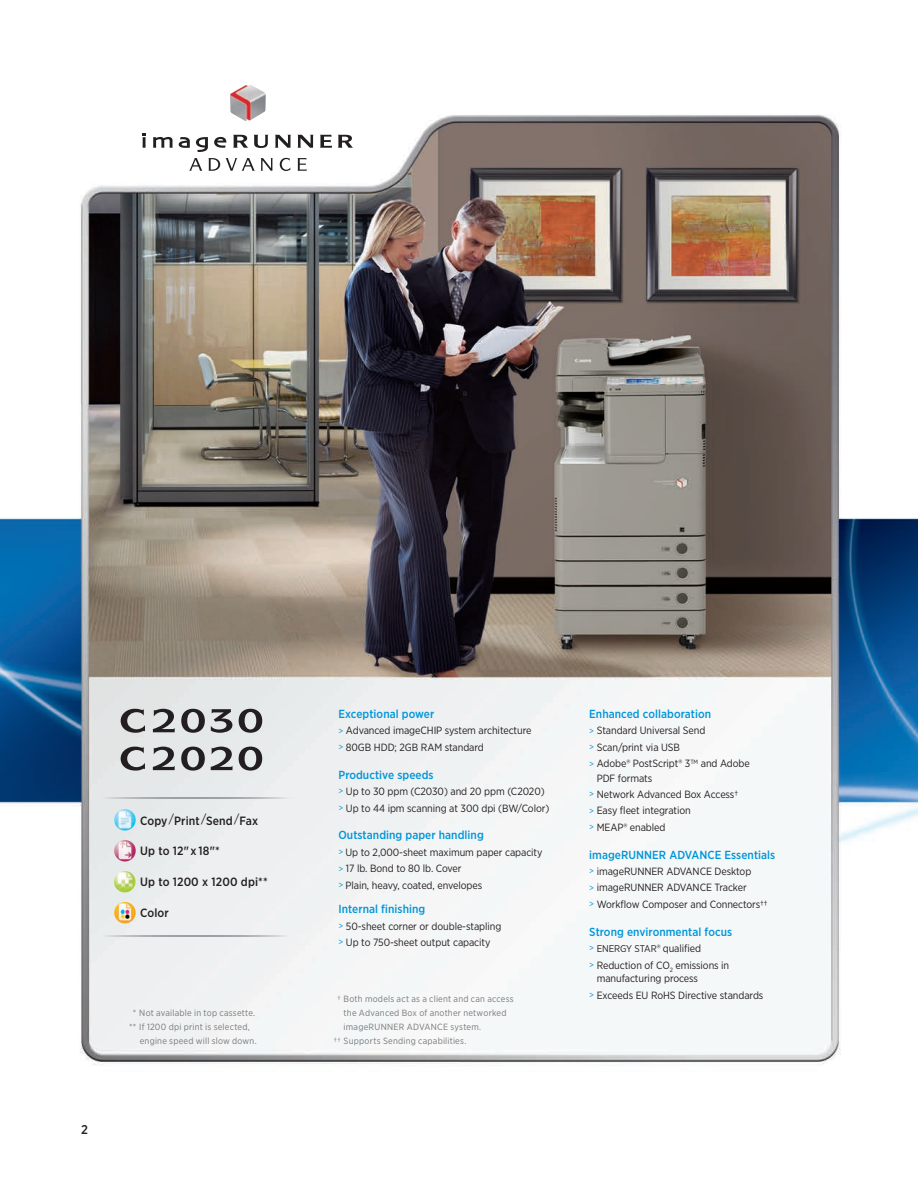
<style>
.page{position:relative;width:918px;height:1188px;background:#fff}
.page>*{position:absolute;margin:0;border:0;box-sizing:border-box;transform-origin:0 0}
.t1{font:500 12.75px "Gotham Narrow";color:#231f20}
.t2{font:500 12px "Gotham Narrow";letter-spacing:.01em;color:#231f20}
.t3{font:500 11.7px "Gotham Narrow";letter-spacing:.005em;color:#0095d9}
.t4{font:10.5px/16.4px "Gotham Narrow";letter-spacing:-.01em;color:#231f20}
.t5{font:9.75px "Gotham Narrow";color:#231f20}
.t6{font:9px "Gotham Narrow";letter-spacing:.025em;color:#76787b}
.s1{font-weight:400}
.s2{font-size:9px;color:#0095d9}
.s3{font-size:10.5px}
</style>
<div class="page">
<img style="left:0;top:114px;width:918px;height:952px">
<img style="left:230px;top:85px;width:36px;height:36px">
<svg style="left:142px;top:134px;width:4px;height:14px"></svg>
<svg style="left:153px;top:137px;width:20px;height:11px"></svg>
<svg style="left:179px;top:137px;width:11px;height:11px"></svg>
<svg style="left:196px;top:137px;width:12px;height:15px"></svg>
<svg style="left:214px;top:137px;width:12px;height:11px"></svg>
<svg style="left:233px;top:135px;width:36px;height:13px"></svg>
<svg style="left:275px;top:135px;width:16px;height:13px"></svg>
<svg style="left:297px;top:135px;width:17px;height:13px"></svg>
<svg style="left:320px;top:135px;width:12px;height:13px"></svg>
<svg style="left:338px;top:135px;width:15px;height:13px"></svg>
<svg style="left:189px;top:158px;width:66px;height:13px"></svg>
<svg style="left:261px;top:158px;width:12px;height:13px"></svg>
<svg style="left:280px;top:158px;width:10px;height:13px"></svg>
<svg style="left:297px;top:158px;width:10px;height:13px"></svg>
<img style="left:101px;top:935px;width:203px;height:1px">
<img style="left:101px;top:797px;width:203px;height:1px">
<img style="left:114px;top:809px;width:22px;height:22px;border-radius:11px">
<img style="left:114px;top:871px;width:22px;height:21px;border-radius:11px">
<img style="left:114px;top:902px;width:22px;height:22px;border-radius:11px">
<img style="left:114px;top:840px;width:22px;height:22px;border-radius:11px">
<svg style="left:121px;top:709px;width:24px;height:24px"></svg>
<svg style="left:153px;top:709px;width:22px;height:23px"></svg>
<svg style="left:181px;top:709px;width:24px;height:24px"></svg>
<svg style="left:211px;top:709px;width:21px;height:24px"></svg>
<svg style="left:239px;top:709px;width:23px;height:24px"></svg>
<svg style="left:121px;top:747px;width:24px;height:24px"></svg>
<svg style="left:153px;top:747px;width:22px;height:23px"></svg>
<svg style="left:181px;top:747px;width:24px;height:24px"></svg>
<svg style="left:211px;top:747px;width:22px;height:23px"></svg>
<svg style="left:239px;top:747px;width:23px;height:24px"></svg>
<p class="t1" style="left:81px;top:1121px;width:8px">2</p>
<p class="t2" style="left:140px;top:813px;width:120px">Copy<span class="s1">/</span>Print<span class="s1">/</span>Send<span class="s1">/</span>Fax</p>
<p class="t2" style="left:140px;top:844px;width:81px">Up to 12" x 18"*</p>
<p class="t2" style="left:140px;top:874px;width:129px">Up to 1200 x 1200 dpi**</p>
<p class="t2" style="left:140px;top:905px;width:30px">Color</p>
<p class="t6" style="left:133px;top:1007px;width:124px">* Not available in top cassette.</p>
<p class="t6" style="left:129px;top:1021px;width:122px">** If 1200 dpi print is selected,</p>
<p class="t6" style="left:140px;top:1036px;width:118px">engine speed will slow down.</p>
<p class="t3" style="left:338px;top:707px;width:97px">Exceptional power</p>
<p class="t4" style="left:338px;top:722px;width:195px"><span class="s2">&gt;</span> Advanced imageCHIP system architecture <span class="s2">&gt;</span> 80GB HDD; 2GB RAM standard</p>
<p class="t3" style="left:338px;top:767px;width:97px">Productive speeds</p>
<p class="t4" style="left:338px;top:783px;width:212px"><span class="s2">&gt;</span> Up to 30 ppm (C2030) and 20 ppm (C2020) <span class="s2">&gt;</span> Up to 44 ipm scanning at 300 dpi (BW/Color)</p>
<p class="t3" style="left:338px;top:828px;width:147px">Outstanding paper handling</p>
<p class="t4" style="left:338px;top:844px;width:206px"><span class="s2">&gt;</span> Up to 2,000-sheet maximum paper capacity <span class="s2">&gt;</span> 17 lb. Bond to 80 lb. Cover<br><span class="s2">&gt;</span> Plain, heavy, coated, envelopes</p>
<p class="t3" style="left:338px;top:902px;width:88px">Internal finishing</p>
<p class="t4" style="left:338px;top:918px;width:164px"><span class="s2">&gt;</span> 50-sheet corner or double-stapling <span class="s2">&gt;</span> Up to 750-sheet output capacity</p>
<p class="t6" style="left:337px;top:993px;width:178px">† Both models act as a client and can access</p>
<p class="t6" style="left:344px;top:1007px;width:164px">the Advanced Box of another networked</p>
<p class="t6" style="left:344px;top:1021px;width:139px">imageRUNNER ADVANCE system.</p>
<p class="t6" style="left:334px;top:1036px;width:134px">†† Supports Sending capabilities.</p>
<p class="t3" style="left:589px;top:707px;width:123px">Enhanced collaboration</p>
<p class="t4" style="left:589px;top:722px;width:162px"><span class="s2">&gt;</span> Standard Universal Send<br><span class="s2">&gt;</span> Scan/print via USB<br><span class="s2">&gt;</span> Adobe® PostScript® 3<sup>TM</sup> and Adobe</p>
<p class="t4" style="left:589px;top:769px;width:150px;text-indent:7px">PDF formats<br><span class="s2">&gt;</span> Network Advanced Box Access† <span class="s2">&gt;</span> Easy fleet integration<br><span class="s2">&gt;</span> MEAP® enabled</p>
<p class="t3" style="left:589px;top:847px;width:188px">imageRUNNER ADVANCE Essentials</p>
<p class="t4" style="left:589px;top:863px;width:180px"><span class="s2">&gt;</span> imageRUNNER ADVANCE Desktop<br><span class="s2">&gt;</span> imageRUNNER ADVANCE Tracker<br><span class="s2">&gt;</span> Workflow Composer and Connectors††</p>
<p class="t3" style="left:589px;top:924px;width:145px">Strong environmental focus</p>
<p class="t5" style="left:589px;top:943px;width:113px"><span class="s2">&gt;</span> ENERGY STAR<span class="s3">® qualified</span></p>
<p class="t4" style="left:597px;top:958px;width:134px;line-height:13.5px;text-indent:-8px"><span class="s2">&gt;</span> Reduction of CO<sub>2</sub> emissions in manufacturing process</p>
<p class="t4" style="left:589px;top:986px;width:176px"><span class="s2">&gt;</span> Exceeds EU RoHS Directive standards</p>
</div>
